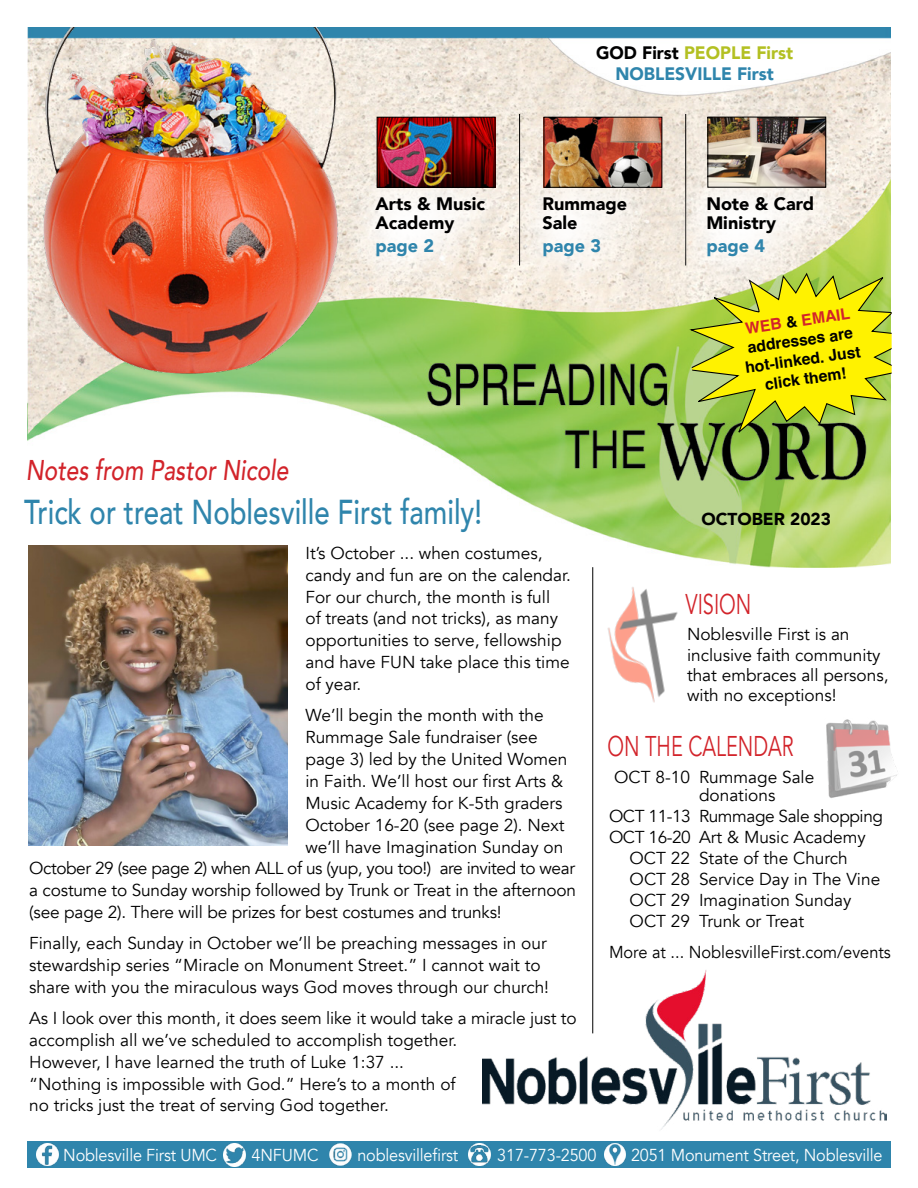
<style>
.page{position:relative;width:918px;height:1188px;background:#fff}
.page>*{position:absolute;margin:0;border:0;box-sizing:border-box;transform-origin:0 0}
.t1{font:500 34.5px "Avenir";color:#2f85ac;scale:.8 1}
.t2{font:italic 500 28.5px "Avenir";color:#d2232a;scale:.8 1}
.t3{font:28.5px "Avenir";color:#d2232a;scale:.7 1}
.t4{font:900 18px/19.5px "Avenir";color:#000}
.t5{font:900 18px/20.2px "Avenir";color:#2f85ac;text-align:center;scale:.96 1}
.t6{font:900 18px "Avenir";color:#2f85ac}
.t7{font:17.25px/21.9px "Avenir";color:#000}
.t8{font:17.25px "Avenir";letter-spacing:-.025em;color:#000}
.t9{font:17.25px "Avenir";letter-spacing:-.01em;color:#fff;scale:.94 1}
.t10{font:17.25px "Avenir";color:#000;scale:.95 1}
.t11{font:900 17.25px "Avenir";color:#000}
.t12{font:700 15.75px/19.5px "Helvetica";color:#000;text-align:center}
.s1{color:#000}
.s2{color:#b3c022}
.s3{color:#d2232a}
</style>
<div class="page">
<img style="left:27px;top:27px;width:864px;height:540px">
<img style="left:483px;top:969px;width:404px;height:161px">
<hr style="left:519px;top:114px;width:1px;height:152px;background:#000">
<hr style="left:685px;top:114px;width:1px;height:152px;background:#000">
<img style="left:826px;top:719px;width:72px;height:79px">
<svg style="left:684px;top:271px;width:208px;height:165px;background:#cfd522"></svg>
<img style="left:593px;top:577px;width:85px;height:135px">
<svg style="left:665px;top:155px;width:190px;height:142px"></svg>
<img style="left:710px;top:119px;width:114px;height:66px">
<div style="left:708px;top:117px;width:118px;height:70px;border:1px solid #000"></div>
<img style="left:28px;top:545px;width:259px;height:300px">
<div style="left:27px;top:1141px;width:864px;height:27px;background:#2f85ac"></div>
<img style="left:37px;top:1144px;width:21px;height:21px">
<img style="left:223px;top:1144px;width:23px;height:22px">
<img style="left:469px;top:1143px;width:22px;height:22px">
<img style="left:604px;top:1143px;width:22px;height:22px">
<img style="left:330px;top:1144px;width:21px;height:22px">
<hr style="left:592px;top:567px;width:1px;height:466px;background:#000">
<svg style="left:526px;top:156px;width:141px;height:142px;fill:#f6efe5"></svg>
<img style="left:546px;top:119px;width:114px;height:66px">
<svg style="left:382px;top:155px;width:144px;height:143px"></svg>
<img style="left:382px;top:119px;width:111px;height:66px">
<div style="left:377px;top:117px;width:118px;height:70px;border:1px solid #000"></div>
<img style="left:27px;top:27px;width:355px;height:348px">
<p class="t4" style="left:376px;top:193px;width:111px">Arts &amp; Music<br>Academy</p>
<p class="t6" style="left:376px;top:230px;width:60px">page 2</p>
<p class="t5" style="left:596px;top:43px;width:207px"><span class="s1">GOD First</span> <span class="s2">PEOPLE First<br></span>NOBLESVILLE First</p>
<p class="t4" style="left:542px;top:193px;width:86px">Rummage<br>Sale</p>
<p class="t6" style="left:542px;top:230px;width:60px">page 3</p>
<p class="t4" style="left:706px;top:193px;width:109px">Note &amp; Card<br>Ministry</p>
<p class="t6" style="left:706px;top:230px;width:60px">page 4</p>
<p class="t12" style="left:739px;top:321px;width:118px;rotate:-8deg"><span class="s3">WEB</span> &amp; <span class="s3">EMAIL </span>addresses are hot-linked. Just click them!</p>
<h2 class="t2" style="left:26px;top:454px;width:330px">Notes from Pastor Nicole</h2>
<h1 class="t1" style="left:24px;top:482px;width:574px">Trick or treat Noblesville First family!</h1>
<p class="t7" style="left:305px;top:542px;width:267px">It’s October ... when costumes, candy and fun are on the calendar.<br>For our church, the month is full<br>of treats (and not tricks), as many opportunities to serve, fellowship and have FUN take place this time of year.</p>
<p class="t7" style="left:305px;top:705px;width:240px">We’ll begin the month with the</p>
<p class="t7" style="left:305px;top:726px;width:234px">Rummage Sale fundraiser (see</p>
<p class="t7" style="left:305px;top:748px;width:264px">page 3) led by the United Women</p>
<p class="t7" style="left:305px;top:770px;width:259px">in Faith. We’ll host our first Arts &amp;</p>
<p class="t7" style="left:305px;top:792px;width:259px">Music Academy for K-5th graders</p>
<p class="t7" style="left:305px;top:814px;width:261px">October 16-20 (see page 2). Next</p>
<p class="t7" style="left:305px;top:836px;width:259px">we’ll have Imagination Sunday on</p>
<p class="t8" style="left:29px;top:858px;width:547px">October 29 (see page 2) when ALL of us (yup, you too!) are invited to wear</p>
<p class="t7" style="left:29px;top:880px;width:548px">a costume to Sunday worship followed by Trunk or Treat in the afternoon</p>
<p class="t7" style="left:29px;top:902px;width:474px">(see page 2). There will be prizes for best costumes and trunks!</p>
<p class="t7" style="left:29px;top:933px;width:521px">Finally, each Sunday in October we’ll be preaching messages in our stewardship series “Miracle on Monument Street.” I cannot wait to share with you the miraculous ways God moves through our church!</p>
<p class="t7" style="left:29px;top:1007px;width:549px">As I look over this month, it does seem like it would take a miracle just to accomplish all we’ve scheduled to accomplish together.<br>However, I have learned the truth of Luke 1:37 ...<br>“Nothing is impossible with God.” Here’s to a month of<br>no tricks just the treat of serving God together.</p>
<p class="t11" style="left:701px;top:505px;width:131px">OCTOBER 2023</p>
<h2 class="t3" style="left:686px;top:587px;width:96px">VISION</h2>
<p class="t7" style="left:687px;top:625px;width:203px;line-height:20.2px">Noblesville First is an inclusive faith community that embraces all persons, with no exceptions!</p>
<h2 class="t3" style="left:608px;top:730px;width:268px">ON THE CALENDAR</h2>
<p class="t7" style="left:699px;top:769px;width:117px;line-height:18px;text-indent:-85px">OCT 8-10 Rummage Sale donations</p>
<p class="t8" style="left:609px;top:806px;width:276px">OCT 11-13 Rummage Sale shopping</p>
<p class="t7" style="left:609px;top:827px;width:258px">OCT 16-20 Art &amp; Music Academy</p>
<p class="t7" style="left:630px;top:848px;width:220px">OCT 22 State of the Church</p>
<p class="t7" style="left:630px;top:869px;width:252px">OCT 28 Service Day in The Vine</p>
<p class="t7" style="left:630px;top:890px;width:223px">OCT 29 Imagination Sunday</p>
<p class="t7" style="left:630px;top:911px;width:176px">OCT 29 Trunk or Treat</p>
<p class="t10" style="left:609px;top:942px;width:298px">More at ... NoblesvilleFirst.com/events</p>
<p class="t9" style="left:63px;top:1144px;width:165px">Noblesville First UMC</p>
<p class="t9" style="left:252px;top:1144px;width:73px">4NFUMC</p>
<p class="t9" style="left:357px;top:1144px;width:109px">noblesvillefirst</p>
<p class="t9" style="left:497px;top:1144px;width:107px">317-773-2500</p>
<p class="t9" style="left:631px;top:1144px;width:269px">2051 Monument Street, Noblesville</p>
</div>
